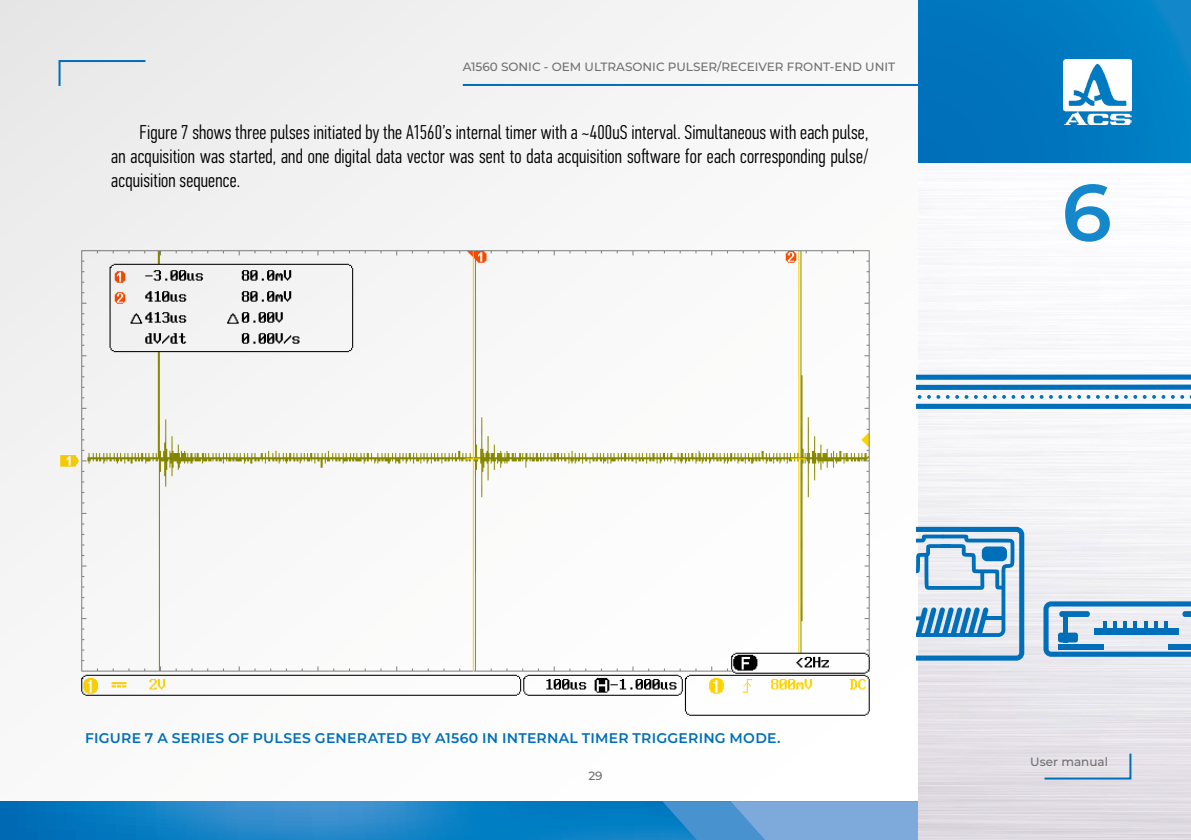
<style>
.page{position:relative;width:1191px;height:840px;background:#fff}
.page>*{position:absolute;margin:0;border:0;box-sizing:border-box;transform-origin:0 0}
.t1{font:600 80px "Montserrat";color:#1488ca}
.t2{font:300 20px/24px "PF Din Text Comp Pro";letter-spacing:.005em;color:#000;text-align:justify}
.t3{font:600 14px "Montserrat";letter-spacing:.015em;color:#006fb9}
.t4{font:500 12px "Montserrat";color:#706f6f}
</style>
<div class="page">
<div style="left:0;top:0;width:1191px;height:839px;background:linear-gradient(to right,#f1f1f0,#f9f9fb)"></div>
<svg style="left:1px;top:801px;width:661px;height:38px"></svg>
<svg style="left:662px;top:801px;width:256px;height:38px"></svg>
<hr style="left:0;top:800px;width:1px;height:39px;background:#0069b4">
<hr style="left:463px;top:84px;width:584px;height:2px;background:#006fb9">
<div style="left:918px;top:0;width:273px;height:163px;background:linear-gradient(to right,#006eb9,#0485c8)"></div>
<svg style="left:58px;top:59px;width:88px;height:29px"></svg>
<img style="left:1063px;top:60px;width:68px;height:64px">
<svg style="left:916px;top:372px;width:275px;height:12px"></svg>
<svg style="left:916px;top:424px;width:275px;height:376px;fill:#edecf0"></svg>
<svg style="left:916px;top:526px;width:108px;height:134px"></svg>
<svg style="left:1043px;top:601px;width:148px;height:55px"></svg>
<div style="left:1094px;top:628px;width:84px;height:6px;background:#006fb9"></div>
<div style="left:1058px;top:644px;width:45px;height:5px;background:#006fb9"></div>
<div style="left:1168px;top:644px;width:23px;height:5px;background:#006fb9"></div>
<svg style="left:916px;top:384px;width:275px;height:40px"></svg>
<img style="left:60px;top:250px;width:810px;height:466px">
<p class="t4" style="left:463px;top:59px;width:434px">A1560 SONIC - OEM ULTRASONIC PULSER/RECEIVER FRONT-END UNIT</p>
<p class="t2" style="left:111px;top:120px;width:758px;text-indent:28px">Figure 7 shows three pulses initiated by the A1560’s internal timer with a ~400uS interval. Simultaneous with each pulse, an acquisition was started, and one digital data vector was sent to data acquisition software for each corresponding pulse/ acquisition sequence.</p>
<h1 class="t1" style="left:1061px;top:156px;width:52px">6</h1>
<p class="t3" style="left:85px;top:727px;width:697px">FIGURE 7 A SERIES OF PULSES GENERATED BY A1560 IN INTERNAL TIMER TRIGGERING MODE.</p>
<p class="t4" style="left:588px;top:766px;width:16px">29</p>
<p class="t4" style="left:1030px;top:753px;width:79px">User manual</p>
</div>
